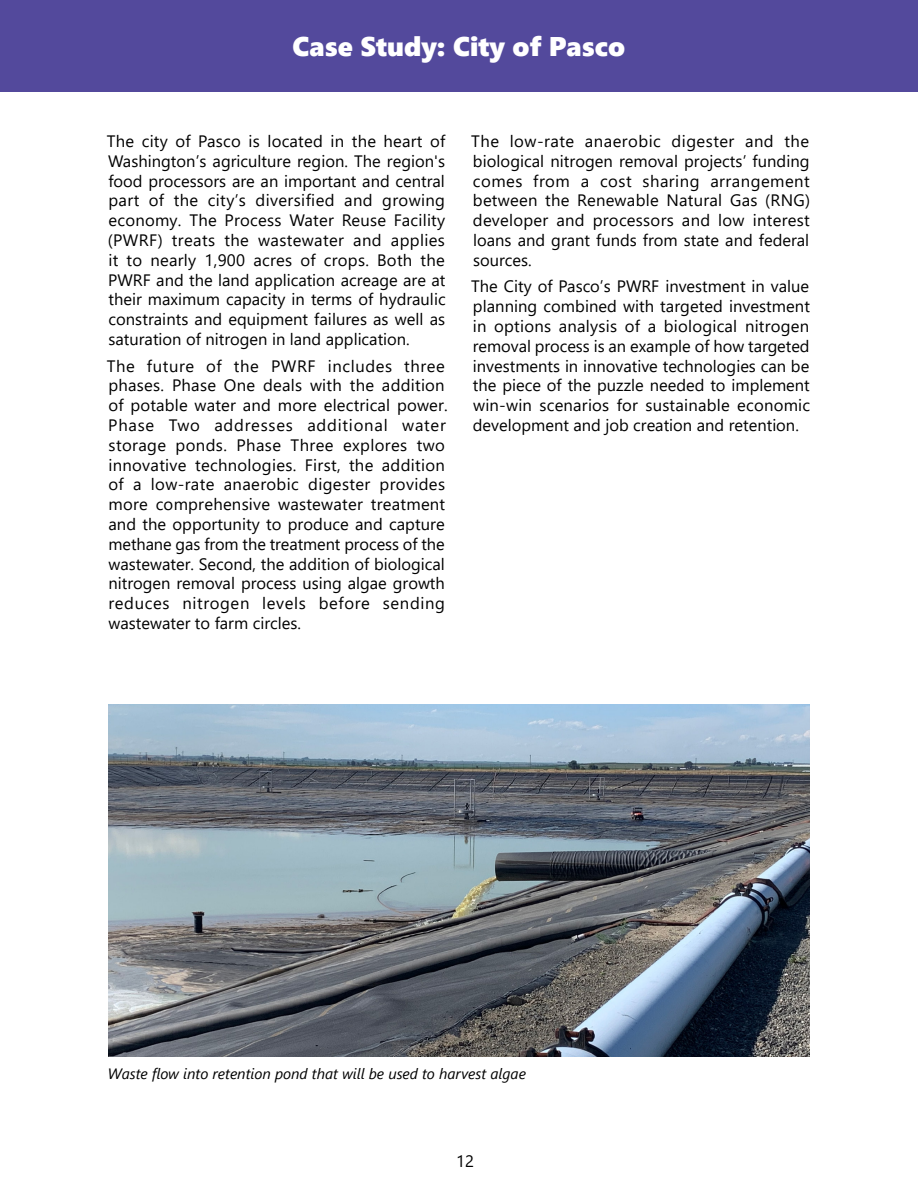
<style>
.page{position:relative;width:918px;height:1188px;background:#fff}
.page>*{position:absolute;margin:0;border:0;box-sizing:border-box;transform-origin:0 0}
.t1{font:27px "Segoe UI Black";color:#fff}
.t2{font:16.5px/19.8px "Segoe UI";letter-spacing:.01em;color:#000;text-align:justify}
.t3{font:italic 15px "Segoe UI";color:#000}
</style>
<div class="page">
<div style="left:0;top:0;width:918px;height:92px;background:#53499c"></div>
<img style="left:108px;top:704px;width:702px;height:352px">
<h1 class="t1" style="left:293px;top:27px;width:334px">Case Study: City of Pasco</h1>
<p class="t2" style="left:107px;top:130px;width:340px">The city of Pasco is located in the heart of Washington’s agriculture region. The region's food processors are an important and central part of the city’s diversified and growing economy. The Process Water Reuse Facility (PWRF) treats the wastewater and applies it to nearly 1,900 acres of crops. Both the PWRF and the land application acreage are at their maximum capacity in terms of hydraulic constraints and equipment failures as well as saturation of nitrogen in land application.</p>
<p class="t2" style="left:107px;top:354px;width:342px;text-align:left">The future of the PWRF includes three phases. Phase One deals with the addition of potable water and more electrical power.<br>Phase Two addresses additional water storage ponds. Phase Three explores two innovative technologies. First, the addition of a low-rate anaerobic digester provides more comprehensive wastewater treatment and the opportunity to produce and capture methane gas from the treatment process of the wastewater. Second, the addition of biological nitrogen removal process using algae growth reduces nitrogen levels before sending wastewater to farm circles.</p>
<p class="t2" style="left:471px;top:130px;width:340px">The low-rate anaerobic digester and the biological nitrogen removal projects’ funding comes from a cost sharing arrangement between the Renewable Natural Gas (RNG) developer and processors and low interest loans and grant funds from state and federal sources.</p>
<p class="t2" style="left:471px;top:275px;width:340px">The City of Pasco’s PWRF investment in value planning combined with targeted investment in options analysis of a biological nitrogen removal process is an example of how targeted investments in innovative technologies can be the piece of the puzzle needed to implement win-win scenarios for sustainable economic development and job creation and retention.</p>
<p class="t3" style="left:108px;top:1059px;width:420px">Waste flow into retention pond that will be used to harvest algae</p>
<p class="t2" style="left:456px;top:1150px;width:19px">12</p>
</div>
